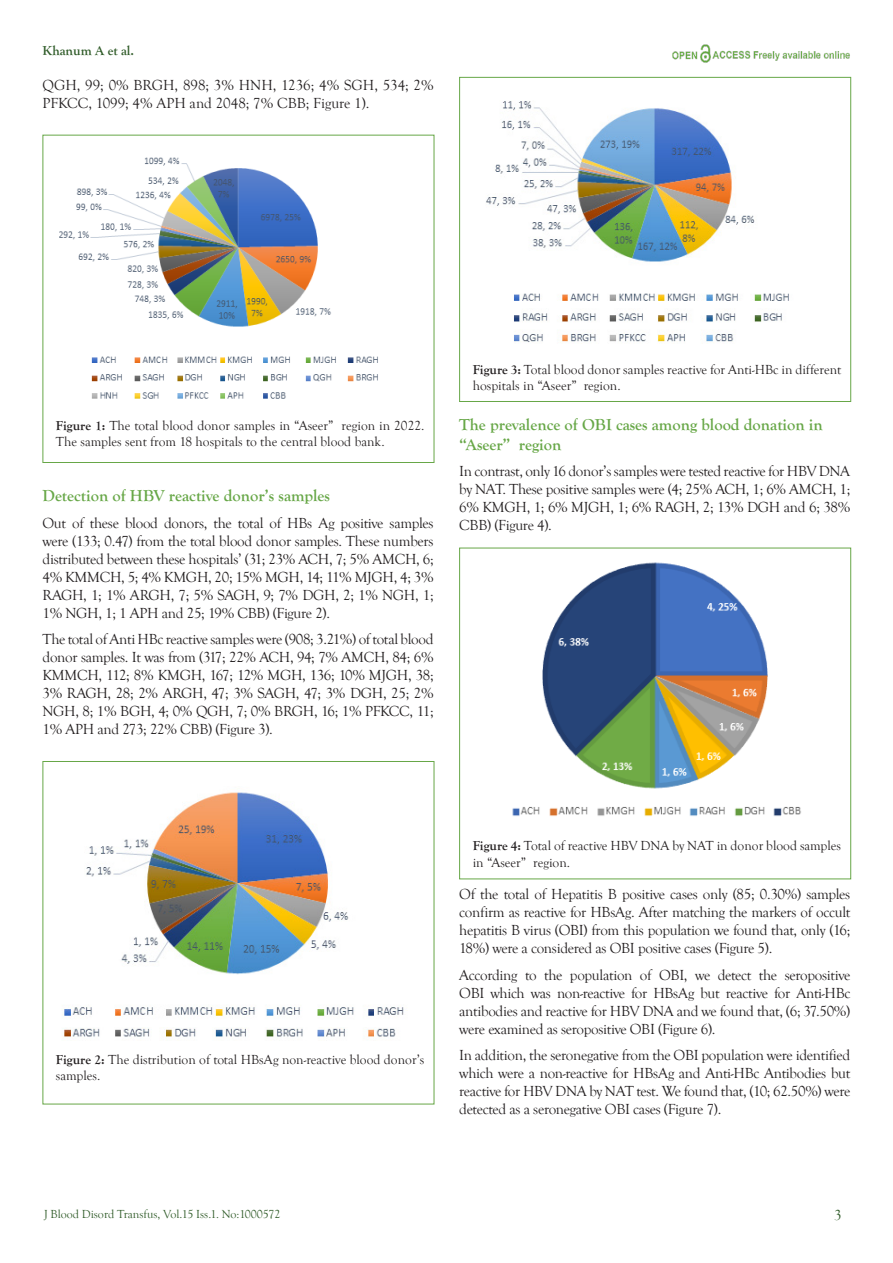
<style>
.page{position:relative;width:893px;height:1263px;background:#fff}
.page>*{position:absolute;margin:0;border:0;box-sizing:border-box;transform-origin:0 0}
.t1{font:700 16.5px/19.8px "Goudy Old Style T";color:#67a747}
.Body_Text_First_Indent{font:15px/18px "Goudy Old Style T";letter-spacing:-.02em;color:#231f20;text-align:justify}
.Body_Text_First_Indent-2{font:15px/18px "Goudy Old Style T";color:#231f20}
.t2{font:15px "Goudy Old Style T";color:#2f5b28}
.t3{font:13.5px/16.2px "Goudy Old Style T";color:#231f20}
.t4{font:700 13.5px "Goudy Old Style T";color:#2f5b28}
.t5{font:12px "Goudy Old Style T";color:#2f5b28}
.s1{font-weight:700}
</style>
<div class="page">
<img style="left:672px;top:44px;width:178px;height:19px">
<div style="left:459px;top:77px;width:392px;height:325px;border:1px solid #67a747"></div>
<img style="left:486px;top:101px;width:303px;height:243px">
<div style="left:459px;top:548px;width:392px;height:331px;border:1px solid #67a747"></div>
<img style="left:512px;top:562px;width:289px;height:255px">
<img style="left:59px;top:157px;width:319px;height:242px">
<img style="left:62px;top:792px;width:346px;height:246px">
<p class="t4" style="left:43px;top:43px;width:93px">Khanum A et al.</p>
<p class="Body_Text_First_Indent-2" style="left:43px;top:77px;width:393px">QGH, 99; 0% BRGH, 898; 3% HNH, 1236; 4% SGH, 534; 2%<br>PFKCC, 1099; 4% APH and 2048; 7% CBB; Figure 1).</p>
<p class="t3" style="left:56px;top:418px;width:370px"><span class="s1">Figure 1:</span> The total blood donor samples in “Aseer” region in 2022.<br>The samples sent from 18 hospitals to the central blood bank.</p>
<p class="t1" style="left:43px;top:486px;width:289px">Detection of HBV reactive donor’s samples</p>
<p class="Body_Text_First_Indent" style="left:43px;top:514px;width:393px">Out of these blood donors, the total of HBs Ag positive samples were (133; 0.47) from the total blood donor samples. These numbers distributed between these hospitals’ (31; 23% ACH, 7; 5% AMCH, 6; 4% KMMCH, 5; 4% KMGH, 20; 15% MGH, 14; 11% MJGH, 4; 3% RAGH, 1; 1% ARGH, 7; 5% SAGH, 9; 7% DGH, 2; 1% NGH, 1; 1% NGH, 1; 1 APH and 25; 19% CBB) (Figure 2).</p>
<p class="Body_Text_First_Indent" style="left:43px;top:630px;width:393px">The total of Anti HBc reactive samples were (908; 3.21%) of total blood donor samples. It was from (317; 22% ACH, 94; 7% AMCH, 84; 6% KMMCH, 112; 8% KMGH, 167; 12% MGH, 136; 10% MJGH, 38; 3% RAGH, 28; 2% ARGH, 47; 3% SAGH, 47; 3% DGH, 25; 2% NGH, 8; 1% BGH, 4; 0% QGH, 7; 0% BRGH, 16; 1% PFKCC, 11; 1% APH and 273; 22% CBB) (Figure 3).</p>
<p class="t3" style="left:473px;top:361px;width:370px"><span class="s1">Figure 3:</span> Total blood donor samples reactive for Anti-HBc in different hospitals in “Aseer” region.</p>
<p class="t1" style="left:459px;top:415px;width:365px">The prevalence of OBI cases among blood donation in “Aseer” region</p>
<p class="Body_Text_First_Indent" style="left:459px;top:463px;width:393px">In contrast, only 16 donor’s samples were tested reactive for HBV DNA by NAT. These positive samples were (4; 25% ACH, 1; 6% AMCH, 1; 6% KMGH, 1; 6% MJGH, 1; 6% RAGH, 2; 13% DGH and 6; 38% CBB) (Figure 4).</p>
<p class="t3" style="left:56px;top:1051px;width:370px"><span class="s1">Figure 2:</span> The distribution of total HBsAg non-reactive blood donor’s samples.</p>
<p class="t3" style="left:473px;top:838px;width:370px"><span class="s1">Figure 4:</span> Total of reactive HBV DNA by NAT in donor blood samples in “Aseer” region.</p>
<p class="Body_Text_First_Indent" style="left:459px;top:885px;width:393px">Of the total of Hepatitis B positive cases only (85; 0.30%) samples confirm as reactive for HBsAg. After matching the markers of occult hepatitis B virus (OBI) from this population we found that, only (16; 18%) were a considered as OBI positive cases (Figure 5).</p>
<p class="Body_Text_First_Indent" style="left:459px;top:966px;width:393px">According to the population of OBI, we detect the seropositive OBI which was non-reactive for HBsAg but reactive for Anti-HBc antibodies and reactive for HBV DNA and we found that, (6; 37.50%) were examined as seropositive OBI (Figure 6).</p>
<p class="Body_Text_First_Indent" style="left:459px;top:1046px;width:393px">In addition, the seronegative from the OBI population were identified which were a non-reactive for HBsAg and Anti-HBc Antibodies but reactive for HBV DNA by NAT test. We found that, (10; 62.50%) were detected as a seronegative OBI cases (Figure 7).</p>
<p class="t5" style="left:44px;top:1207px;width:238px">J Blood Disord Transfus, Vol.15 Iss.1. No:1000572</p>
<p class="t2" style="left:834px;top:1207px;width:9px">3</p>
</div>
